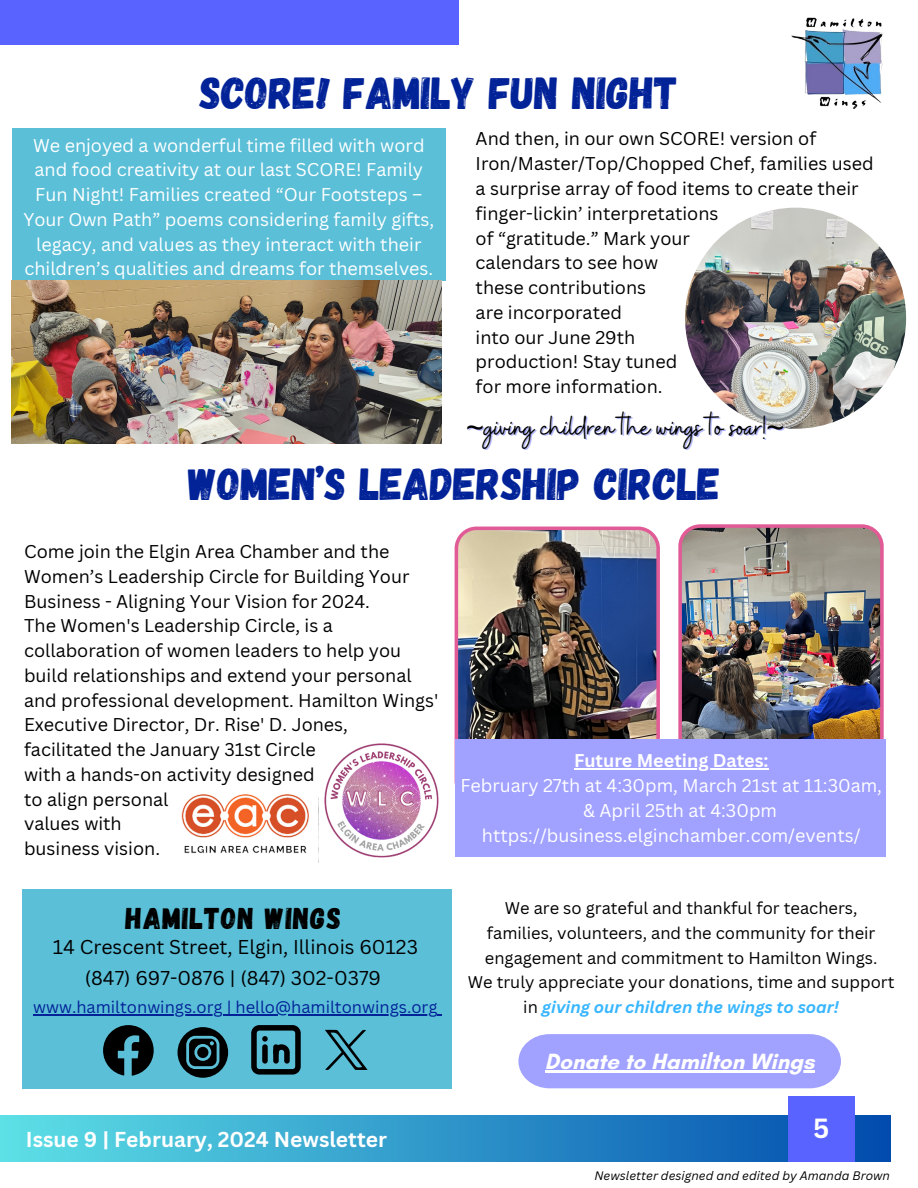
<style>
.page{position:relative;width:918px;height:1188px;background:#fff}
.page>*{position:absolute;margin:0;border:0;box-sizing:border-box;transform-origin:0 0}
.t1{font:44.85px "Gagalin";color:#022298}
.t2{font:32.55px "Buffalo";color:#000}
.t3{font:30px "Gagalin";letter-spacing:.035em;color:#000}
.t4{font:700 27px "Canva Sans";color:#fff}
.t5{font:700 22.5px "Glacial Indifference";color:#fff}
.t6{font:700 21px "Canva Sans";color:#fff}
.t7{font:19.5px "Canva Sans";color:#000}
.t8{font:18px/24.8px "Canva Sans";color:#000}
.t9{font:18px/24.8px "Canva Sans";color:#fff;text-align:center}
.t10{font:700 18px "Canva Sans";color:#fff}
.t11{font:16.5px/24.8px "Canva Sans";color:#000;text-align:center}
.t12{font:16.5px "Canva Sans";color:#022298}
.t13{font:italic 12px "Canva Sans";color:#000}
.s1{font-family:"Noto Sans"}
.s2{font-weight:700;font-style:italic;color:#38b6ff}
</style>
<div class="page">
<div style="left:0;top:0;width:459px;height:45px;background:#5963ff"></div>
<div style="left:0;top:1116px;width:890px;height:46px;background:linear-gradient(to right,#5de0e6,#024bae)"></div>
<div style="left:788px;top:1096px;width:66px;height:66px;background:#5963ff"></div>
<div style="left:22px;top:889px;width:429px;height:199px;background:#5bbfd8"></div>
<svg style="left:518px;top:1034px;width:323px;height:54px;background:#a6a6ff"></svg>
<hr style="left:545px;top:1070px;width:270px;height:2px;background:#fff">
<svg style="left:178px;top:1027px;width:50px;height:51px"></svg>
<svg style="left:103px;top:1025px;width:51px;height:51px"></svg>
<svg style="left:251px;top:1025px;width:50px;height:50px"></svg>
<svg style="left:325px;top:1030px;width:43px;height:40px"></svg>
<img style="left:678px;top:524px;width:206px;height:216px">
<img style="left:455px;top:527px;width:205px;height:213px">
<div style="left:455px;top:740px;width:431px;height:117px;background:#a1a1ff"></div>
<hr style="left:574px;top:768px;width:195px;height:2px;background:#fff">
<img style="left:181px;top:794px;width:129px;height:60px">
<img style="left:318px;top:743px;width:121px;height:120px">
<hr style="left:33px;top:1014px;width:190px;height:1px;background:#022298">
<hr style="left:223px;top:1014px;width:215px;height:1px;background:#022298">
<div style="left:12px;top:128px;width:433px;height:152px;background:#5bbfd8"></div>
<img style="left:12px;top:281px;width:430px;height:162px">
<img style="left:685px;top:208px;width:221px;height:221px;border-radius:50%">
<img style="left:791px;top:17px;width:92px;height:92px">
<p class="t1" style="left:200px;top:64px;width:480px">SCORE! FAMILY FUN NIGHT</p>
<p class="t8" style="left:476px;top:126px;width:399px">And then, in our own SCORE! version of<br>Iron/Master/Top/Chopped Chef, families used a surprise array of food items to create their</p>
<h5 class="t9" style="left:23px;top:132px;width:412px">We enjoyed a wonderful time filled with word and food creativity at our last SCORE! Family Fun Night! Families created “Our Footsteps – Your Own Path” poems considering family gifts, legacy, and values as they interact with their children’s qualities and dreams for themselves.</h5>
<h5 class="t8" style="left:476px;top:201px;width:244px">finger-lickin’ interpretations of “gratitude.” Mark your calendars to see how<br>these contributions<br>are incorporated<br>into our June 29th production! Stay tuned<br>for more information.</h5>
<h2 class="t2" style="left:466px;top:406px;width:320px"><span class="s1">~</span>giving children the wings to soar!<span class="s1">~</span></h2>
<h4 class="t1" style="left:188px;top:455px;width:534px">WOMEN’S LEADERSHIP CIRCLE</h4>
<h4 class="t8" style="left:24px;top:539px;width:416px">Come join the Elgin Area Chamber and the Women’s Leadership Circle for Building Your Business - Aligning Your Vision for 2024.<br>The Women's Leadership Circle, is a collaboration of women leaders to help you build relationships and extend your personal and professional development. Hamilton Wings' Executive Director, Dr. Rise' D. Jones, facilitated the January 31st Circle<br>with a hands-on activity designed<br>to align personal<br>values with<br>business vision.</h4>
<h4 class="t3" style="left:126px;top:899px;width:217px">HAMILTON WINGS</h4>
<h2 class="t7" style="left:53px;top:934px;width:367px">14 Crescent Street, Elgin, Illinois 60123</h2>
<p class="t7" style="left:85px;top:965px;width:298px">(847) 697-0876 | (847) 302-0379</p>
<h4 class="t12" style="left:33px;top:996px;width:406px">www.hamiltonwings.org | hello@hamiltonwings.org</h4>
<p class="t6" style="left:26px;top:1125px;width:363px">Issue 9 | February, 2024 Newsletter</p>
<h4 class="t10" style="left:574px;top:748px;width:196px">Future Meeting Dates:</h4>
<h4 class="t9" style="left:460px;top:773px;width:423px">February 27th at 4:30pm, March 21st at 11:30am,</h4>
<h4 class="t9" style="left:583px;top:797px;width:195px">&amp; April 25th at 4:30pm</h4>
<h4 class="t9" style="left:482px;top:822px;width:380px">https://business.elginchamber.com/events/</h4>
<p class="t11" style="left:468px;top:895px;width:428px">We are so grateful and thankful for teachers,<br>families, volunteers, and the community for their engagement and commitment to Hamilton Wings.<br>We truly appreciate your donations, time and support in <span class="s2">giving our children the wings to soar!</span></p>
<h1 class="t5" style="left:545px;top:1048px;width:271px">Donate to Hamilton Wings</h1>
<p class="t4" style="left:813px;top:1110px;width:18px">5</p>
<p class="t13" style="left:594px;top:1167px;width:297px">Newsletter designed and edited by Amanda Brown</p>
</div>
